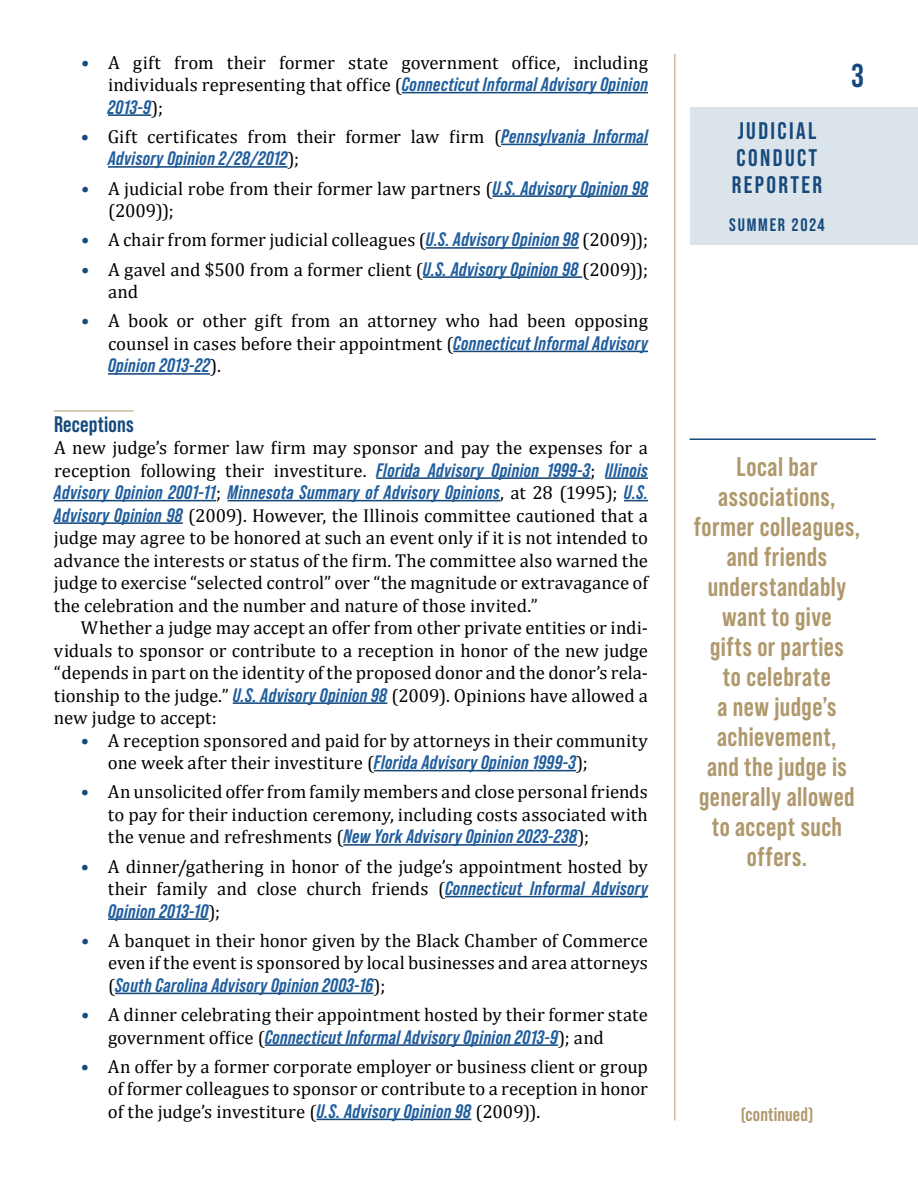
<style>
.page{position:relative;width:918px;height:1188px;background:#fff}
.page>*{position:absolute;margin:0;border:0;box-sizing:border-box;transform-origin:0 0}
.t1{font:700 33px "Bebas Neue Pro";color:#174a7c}
.t2{font:700 27px/30px "Bebas Neue Pro";letter-spacing:.015em;color:#af986c;text-align:center}
.t3{font:700 24px/27px "Bebas Neue Pro";letter-spacing:.1em;color:#174a7c}
.t4{font:700 22.5px "Bebas Neue Pro";letter-spacing:.01em;color:#174a7c}
.t5{font:italic 700 19.5px "Bebas Neue Pro";letter-spacing:.02em;color:#215e9e}
.t6{font:700 19.5px "Bebas Neue Pro";letter-spacing:.01em;color:#af986c}
.t7{font:18.75px/22.5px "Cambria";color:#000;text-align:right}
.t8{font:700 18px "Bebas Neue Pro";letter-spacing:.1em;color:#174a7c}
.s1{color:#174a7c}
.s2{font-family:"Bebas Neue Pro";font-weight:700;font-style:italic;font-size:19.5px;color:#215e9e}
.s3{font-family:"Cambria";font-weight:400;font-style:normal;font-size:18.75px;color:#000}
</style>
<div class="page">
<div style="left:690px;top:107px;width:228px;height:138px;background:#dce4eb"></div>
<hr style="left:675px;top:54px;width:1px;height:1066px;background:#af986c">
<hr style="left:690px;top:438px;width:186px;height:2px;background:#174a7c">
<hr style="left:402px;top:92px;width:246px;height:1px;background:#174a7c">
<hr style="left:108px;top:114px;width:43px;height:2px;background:#174a7c">
<hr style="left:501px;top:144px;width:147px;height:1px;background:#174a7c">
<hr style="left:108px;top:166px;width:180px;height:2px;background:#174a7c">
<hr style="left:492px;top:195px;width:156px;height:2px;background:#174a7c">
<hr style="left:426px;top:247px;width:153px;height:2px;background:#174a7c">
<hr style="left:423px;top:276px;width:159px;height:2px;background:#174a7c">
<hr style="left:453px;top:351px;width:195px;height:1px;background:#174a7c">
<hr style="left:108px;top:373px;width:102px;height:2px;background:#174a7c">
<hr style="left:54px;top:411px;width:80px;height:1px;background:#af986c">
<hr style="left:376px;top:477px;width:215px;height:2px;background:#174a7c">
<hr style="left:605px;top:477px;width:43px;height:2px;background:#174a7c">
<hr style="left:54px;top:500px;width:162px;height:1px;background:#174a7c">
<hr style="left:228px;top:500px;width:272px;height:1px;background:#174a7c">
<svg style="left:624px;top:500px;width:24px;height:1px"></svg>
<hr style="left:54px;top:522px;width:129px;height:2px;background:#174a7c">
<hr style="left:233px;top:702px;width:154px;height:2px;background:#174a7c">
<hr style="left:374px;top:770px;width:202px;height:1px;background:#174a7c">
<hr style="left:343px;top:844px;width:234px;height:2px;background:#174a7c">
<hr style="left:445px;top:896px;width:203px;height:1px;background:#174a7c">
<hr style="left:108px;top:918px;width:101px;height:2px;background:#174a7c">
<hr style="left:115px;top:993px;width:259px;height:1px;background:#174a7c">
<hr style="left:265px;top:1044px;width:293px;height:2px;background:#174a7c">
<hr style="left:316px;top:1119px;width:155px;height:1px;background:#174a7c">
<p class="t7" style="left:81px;top:51px;width:569px"><span class="s1">•</span> A gift from their former state government office, including individuals representing that office (<span class="s2">Connecticut Informal Advisory Opinion</span></p>
<p class="t5" style="left:108px;top:96px;width:56px">2013-9<span class="s3">);</span></p>
<p class="t7" style="left:81px;top:125px;width:569px"><span class="s1">•</span> Gift certificates from their former law firm (<span class="s2">Pennsylvania Informal</span></p>
<p class="t5" style="left:108px;top:147px;width:193px">Advisory Opinion 2/28/2012<span class="s3">);</span></p>
<p class="t7" style="left:108px;top:177px;width:541px;text-align:left;text-indent:-27px"><span class="s1">•</span> A judicial robe from their former law partners (<span class="s2">U.S. Advisory Opinion 98 </span>(2009));</p>
<p class="t7" style="left:81px;top:229px;width:569px"><span class="s1">•</span> A chair from former judicial colleagues (<span class="s2">U.S. Advisory Opinion 98</span> (2009));</p>
<p class="t7" style="left:108px;top:258px;width:542px;text-align:left;text-indent:-27px"><span class="s1">•</span> A gavel and $500 from a former client (<span class="s2">U.S. Advisory Opinion 98</span> (2009)); and</p>
<p class="t7" style="left:81px;top:310px;width:568px"><span class="s1">•</span> A book or other gift from an attorney who had been opposing counsel in cases before their appointment (<span class="s2">Connecticut Informal Advisory</span></p>
<p class="t5" style="left:108px;top:354px;width:114px">Opinion 2013-22<span class="s3">).</span></p>
<p class="t4" style="left:54px;top:411px;width:81px">Receptions</p>
<p class="t7" style="left:54px;top:436px;width:596px;text-align:left">A new judge’s former law firm may sponsor and pay the expenses for a reception following their investiture. <span class="s2">Florida Advisory Opinion 1999-3</span>; <span class="s2">Illinois</span></p>
<p class="t5" style="left:54px;top:481px;width:596px">Advisory Opinion 2001-11<span class="s3">;</span> Minnesota Summary of Advisory Opinions<span class="s3">, at 28 (1995);</span> U.S.</p>
<p class="t7" style="left:54px;top:504px;width:596px;text-align:justify"><span class="s2">Advisory Opinion 98</span> (2009). However, the Illinois committee cautioned that a judge may agree to be honored at such an event only if it is not intended to advance the interests or status of the firm. The committee also warned the judge to exercise “selected control” over “the magnitude or extravagance of the celebration and the number and nature of those invited.”</p>
<p class="t7" style="left:54px;top:616px;width:596px;text-align:justify;text-indent:27px">Whether a judge may accept an offer from other private entities or indi&shy;viduals to sponsor or contribute to a reception in honor of the new judge “depends in part on the identity of the proposed donor and the donor’s rela&shy;tionship to the judge.” <span class="s2">U.S. Advisory Opinion 98</span> (2009). Opinions have allowed a new judge to accept:</p>
<p class="t7" style="left:108px;top:729px;width:541px;text-align:left;text-indent:-27px"><span class="s1">•</span> A reception sponsored and paid for by attorneys in their community one week after their investiture (<span class="s2">Florida Advisory Opinion 1999-3</span>);</p>
<p class="t7" style="left:81px;top:781px;width:569px"><span class="s1">•</span> An unsolicited offer from family members and close personal friends to pay for their induction ceremony, including costs associated with</p>
<p class="t5" style="left:108px;top:825px;width:483px"><span class="s3">the venue and refreshments (</span>New York Advisory Opinion 2023-238<span class="s3">);</span></p>
<p class="t7" style="left:81px;top:855px;width:569px"><span class="s1">•</span> A dinner/gathering in honor of the judge’s appointment hosted by their family and close church friends (<span class="s2">Connecticut Informal Advisory</span></p>
<p class="t5" style="left:108px;top:900px;width:114px">Opinion 2013-10<span class="s3">);</span></p>
<p class="t7" style="left:81px;top:929px;width:568px"><span class="s1">•</span> A banquet in their honor given by the Black Chamber of Commerce even if the event is sponsored by local businesses and area attorneys</p>
<p class="t5" style="left:108px;top:974px;width:279px"><span class="s3">(</span>South Carolina Advisory Opinion 2003-16<span class="s3">);</span></p>
<p class="t7" style="left:81px;top:1003px;width:568px"><span class="s1">•</span> A dinner celebrating their appointment hosted by their former state</p>
<p class="t5" style="left:108px;top:1026px;width:498px"><span class="s3">government office (</span>Connecticut Informal Advisory Opinion 2013-9<span class="s3">); and</span></p>
<p class="t7" style="left:108px;top:1055px;width:541px;text-align:justify;text-indent:-27px"><span class="s1">•</span> An offer by a former corporate employer or business client or group of former colleagues to sponsor or contribute to a reception in honor of the judge’s investiture (<span class="s2">U.S. Advisory Opinion 98</span> (2009)).</p>
<p class="t3" style="left:732px;top:117px;width:92px">JUDICIAL<br>CONDUCT<br>REPORTER</p>
<p class="t8" style="left:729px;top:214px;width:97px">SUMMER 2024</p>
<h1 class="t1" style="left:852px;top:57px;width:14px">3</h1>
<h2 class="t2" style="left:694px;top:451px;width:168px">Local bar associations, former colleagues, and friends understandably want to give<br>gifts or parties<br>to celebrate<br>a new judge’s achievement,<br>and the judge is generally allowed to accept such offers.</h2>
<p class="t6" style="left:741px;top:1103px;width:74px">(continued)</p>
</div>
